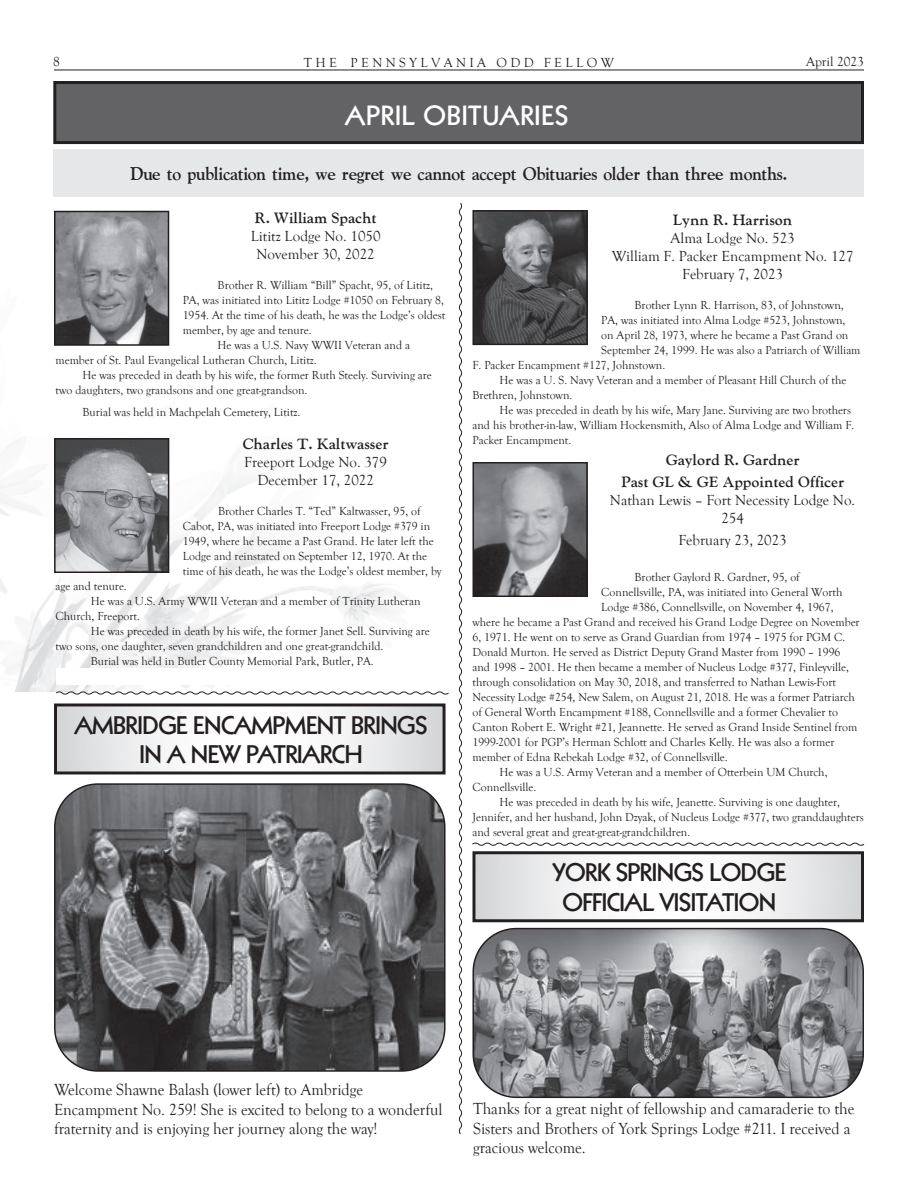
<style>
.page{position:relative;width:918px;height:1188px;background:#fff}
.page>*{position:absolute;margin:0;border:0;box-sizing:border-box;transform-origin:0 0}
.t1{font:800 27px "Kabel";letter-spacing:.03em;color:#fff}
.t2{font:800 24.75px/29.4px "Kabel";letter-spacing:-.02em;color:#231f20;text-align:center}
.t3{font:18px "VNI Goudy Bold";color:#231f20;scale:.93 1}
.t4{font:16.5px/19.5px "Goudy Old Style T";color:#231f20;scale:.96 1}
.t5{font:15px/18px "Goudy Old Style T";color:#231f20;text-align:center}
.t6{font:700 15px/21.6px "Goudy Old Style";color:#231f20;text-align:center}
.t7{font:13.5px "Goudy Old Style T";color:#231f20}
.t8{font:12px/15px "Goudy Old Style T";color:#231f20}
</style>
<div class="page">
<hr style="left:54px;top:70px;width:810px;height:1px;background:#231f20">
<div style="left:55px;top:82px;width:807px;height:61px;background:#636366"></div>
<div style="left:53px;top:81px;width:811px;height:63px;border:3px solid #231f20"></div>
<div style="left:53px;top:150px;width:811px;height:47px;background:#e6e7e9"></div>
<img style="left:0;top:232px;width:408px;height:460px">
<div style="left:56px;top:419px;width:392px;height:16px;background:#fff"></div>
<div style="left:56px;top:669px;width:392px;height:16px;background:#fff"></div>
<img style="left:57px;top:214px;width:109px;height:129px">
<div style="left:54px;top:211px;width:115px;height:135px;border:2px solid #231f20"></div>
<img style="left:475px;top:465px;width:110px;height:129px">
<div style="left:472px;top:462px;width:116px;height:135px;border:2px solid #231f20"></div>
<img style="left:57px;top:441px;width:109px;height:129px">
<div style="left:54px;top:438px;width:115px;height:135px;border:2px solid #231f20"></div>
<img style="left:475px;top:213px;width:110px;height:129px">
<div style="left:472px;top:210px;width:116px;height:135px;border:2px solid #231f20"></div>
<svg style="left:55px;top:690px;width:394px;height:5px"></svg>
<svg style="left:472px;top:842px;width:393px;height:4px"></svg>
<svg style="left:458px;top:202px;width:5px;height:933px"></svg>
<svg style="left:476px;top:855px;width:384px;height:63px"></svg>
<div style="left:472px;top:851px;width:392px;height:71px;border:3px solid #231f20"></div>
<img style="left:475px;top:929px;width:388px;height:168px">
<div style="left:472px;top:928px;width:392px;height:170px;border:2px solid #231f20;border-radius:43px"></div>
<svg style="left:58px;top:707px;width:384px;height:63px"></svg>
<div style="left:54px;top:703px;width:392px;height:71px;border:3px solid #231f20"></div>
<img style="left:55px;top:786px;width:388px;height:283px">
<div style="left:54px;top:783px;width:392px;height:289px;border:2px solid #231f20;border-radius:43px"></div>
<p class="t7" style="left:53px;top:55px;width:8px">8</p>
<p class="t7" style="left:304px;top:55px;width:312px">T H E P E N N S Y L V A N I A O D D F E L L O W</p>
<p class="t7" style="left:806px;top:54px;width:59px">April 2023</p>
<h1 class="t1" style="left:345px;top:99px;width:225px">APRIL OBITUARIES</h1>
<h3 class="t3" style="left:130px;top:160px;width:708px">Due to publication time, we regret we cannot accept Obituaries older than three months.</h3>
<p class="t6" style="left:673px;top:209px;width:121px">Lynn R. Harrison</p>
<p class="t5" style="left:612px;top:229px;width:243px">Alma Lodge No. 523<br>William F. Packer Encampment No. 127<br>February 7, 2023</p>
<p class="t8" style="left:635px;top:298px;width:211px">Brother Lynn R. Harrison, 83, of Johnstown,</p>
<p class="t8" style="left:601px;top:313px;width:246px">PA, was initiated into Alma Lodge #523, Johnstown,</p>
<p class="t8" style="left:601px;top:328px;width:249px">on April 28, 1973, where he became a Past Grand on</p>
<p class="t8" style="left:601px;top:343px;width:261px">September 24, 1999. He was also a Patriarch of William</p>
<p class="t8" style="left:472px;top:358px;width:194px">F. Packer Encampment #127, Johnstown.</p>
<p class="t8" style="left:500px;top:373px;width:348px">He was a U. S. Navy Veteran and a member of Pleasant Hill Church of the</p>
<p class="t8" style="left:472px;top:388px;width:101px">Brethren, Johnstown.</p>
<p class="t8" style="left:500px;top:403px;width:353px">He was preceded in death by his wife, Mary Jane. Surviving are two brothers</p>
<p class="t8" style="left:472px;top:418px;width:383px">and his brother-in-law, William Hockensmith, Also of Alma Lodge and William F.</p>
<p class="t8" style="left:472px;top:433px;width:100px">Packer Encampment.</p>
<p class="t6" style="left:621px;top:450px;width:225px">Gaylord R. Gardner<br>Past GL &amp; GE Appointed Officer</p>
<p class="t5" style="left:610px;top:491px;width:247px">Nathan Lewis – Fort Necessity Lodge No.<br>254</p>
<p class="t5" style="left:678px;top:531px;width:110px">February 23, 2023</p>
<p class="t8" style="left:635px;top:570px;width:167px">Brother Gaylord R. Gardner, 95, of</p>
<p class="t8" style="left:601px;top:585px;width:243px">Connellsville, PA, was initiated into General Worth</p>
<p class="t8" style="left:601px;top:600px;width:234px">Lodge #386, Connellsville, on November 4, 1967,</p>
<p class="t8" style="left:472px;top:615px;width:389px">where he became a Past Grand and received his Grand Lodge Degree on November</p>
<p class="t8" style="left:472px;top:630px;width:374px">6, 1971. He went on to serve as Grand Guardian from 1974 – 1975 for PGM C.</p>
<p class="t8" style="left:472px;top:645px;width:370px">Donald Murton. He served as District Deputy Grand Master from 1990 – 1996</p>
<p class="t8" style="left:472px;top:660px;width:378px">and 1998 – 2001. He then became a member of Nucleus Lodge #377, Finleyville,</p>
<p class="t8" style="left:472px;top:675px;width:365px">through consolidation on May 30, 2018, and transferred to Nathan Lewis-Fort</p>
<p class="t8" style="left:472px;top:690px;width:384px">Necessity Lodge #254, New Salem, on August 21, 2018. He was a former Patriarch</p>
<p class="t8" style="left:472px;top:705px;width:367px">of General Worth Encampment #188, Connellsville and a former Chevalier to</p>
<p class="t8" style="left:472px;top:720px;width:386px">Canton Robert E. Wright #21, Jeannette. He served as Grand Inside Sentinel from</p>
<p class="t8" style="left:472px;top:735px;width:363px">1999-2001 for PGP’s Herman Schlott and Charles Kelly. He was also a former</p>
<p class="t8" style="left:472px;top:750px;width:257px">member of Edna Rebekah Lodge #32, of Connellsville.</p>
<p class="t8" style="left:500px;top:765px;width:330px">He was a U.S. Army Veteran and a member of Otterbein UM Church,</p>
<p class="t8" style="left:472px;top:780px;width:65px">Connellsville.</p>
<p class="t8" style="left:500px;top:795px;width:342px">He was preceded in death by his wife, Jeanette. Surviving is one daughter,</p>
<p class="t8" style="left:472px;top:810px;width:393px">Jennifer, and her husband, John Dzyak, of Nucleus Lodge #377, two granddaughters</p>
<p class="t8" style="left:472px;top:825px;width:219px">and several great and great-great-grandchildren.</p>
<p class="t6" style="left:255px;top:208px;width:123px">R. William Spacht</p>
<p class="t5" style="left:251px;top:228px;width:131px">Lititz Lodge No. 1050<br>November 30, 2022</p>
<p class="t8" style="left:218px;top:278px;width:217px">Brother R. William “Bill” Spacht, 95, of Lititz,</p>
<p class="t8" style="left:183px;top:293px;width:263px">PA, was initiated into Lititz Lodge #1050 on February 8,</p>
<p class="t8" style="left:183px;top:308px;width:264px">1954. At the time of his death, he was the Lodge’s oldest</p>
<p class="t8" style="left:183px;top:323px;width:130px">member, by age and tenure.</p>
<p class="t8" style="left:218px;top:338px;width:194px">He was a U.S. Navy WWII Veteran and a</p>
<p class="t8" style="left:56px;top:353px;width:263px">member of St. Paul Evangelical Lutheran Church, Lititz.</p>
<p class="t8" style="left:83px;top:368px;width:351px">He was preceded in death by his wife, the former Ruth Steely. Surviving are</p>
<p class="t8" style="left:56px;top:383px;width:253px">two daughters, two grandsons and one great-grandson.</p>
<p class="t8" style="left:83px;top:405px;width:219px">Burial was held in Machpelah Cemetery, Lititz.</p>
<p class="t6" style="left:243px;top:434px;width:147px">Charles T. Kaltwasser</p>
<p class="t5" style="left:244px;top:454px;width:144px">Freeport Lodge No. 379<br>December 17, 2022</p>
<p class="t8" style="left:183px;top:504px;width:260px;text-indent:35px">Brother Charles T. “Ted” Kaltwasser, 95, of Cabot, PA, was initiated into Freeport Lodge #379 in 1949, where he became a Past Grand. He later left the Lodge and reinstated on September 12, 1970. At the time of his death, he was the Lodge’s oldest member, by</p>
<p class="t8" style="left:56px;top:579px;width:73px">age and tenure.</p>
<p class="t8" style="left:91px;top:594px;width:331px">He was a U.S. Army WWII Veteran and a member of Trinity Lutheran</p>
<p class="t8" style="left:56px;top:609px;width:86px">Church, Freeport.</p>
<p class="t8" style="left:91px;top:624px;width:340px">He was preceded in death by his wife, the former Janet Sell. Surviving are</p>
<p class="t8" style="left:56px;top:639px;width:329px">two sons, one daughter, seven grandchildren and one great-grandchild.</p>
<p class="t8" style="left:91px;top:654px;width:284px">Burial was held in Butler County Memorial Park, Butler, PA.</p>
<h2 class="t2" style="left:74px;top:710px;width:355px">AMBRIDGE ENCAMPMENT BRINGS<br>IN A NEW PATRIARCH</h2>
<h2 class="t2" style="left:553px;top:858px;width:235px">YORK SPRINGS LODGE<br>OFFICIAL VISITATION</h2>
<h3 class="t4" style="left:54px;top:1080px;width:406px">Welcome Shawne Balash (lower left) to Ambridge<br>Encampment No. 259! She is excited to belong to a wonderful fraternity and is enjoying her journey along the way!</h3>
<h3 class="t4" style="left:473px;top:1100px;width:399px">Thanks for a great night of fellowship and camaraderie to the<br>Sisters and Brothers of York Springs Lodge #211. I received a gracious welcome.</h3>
</div>
